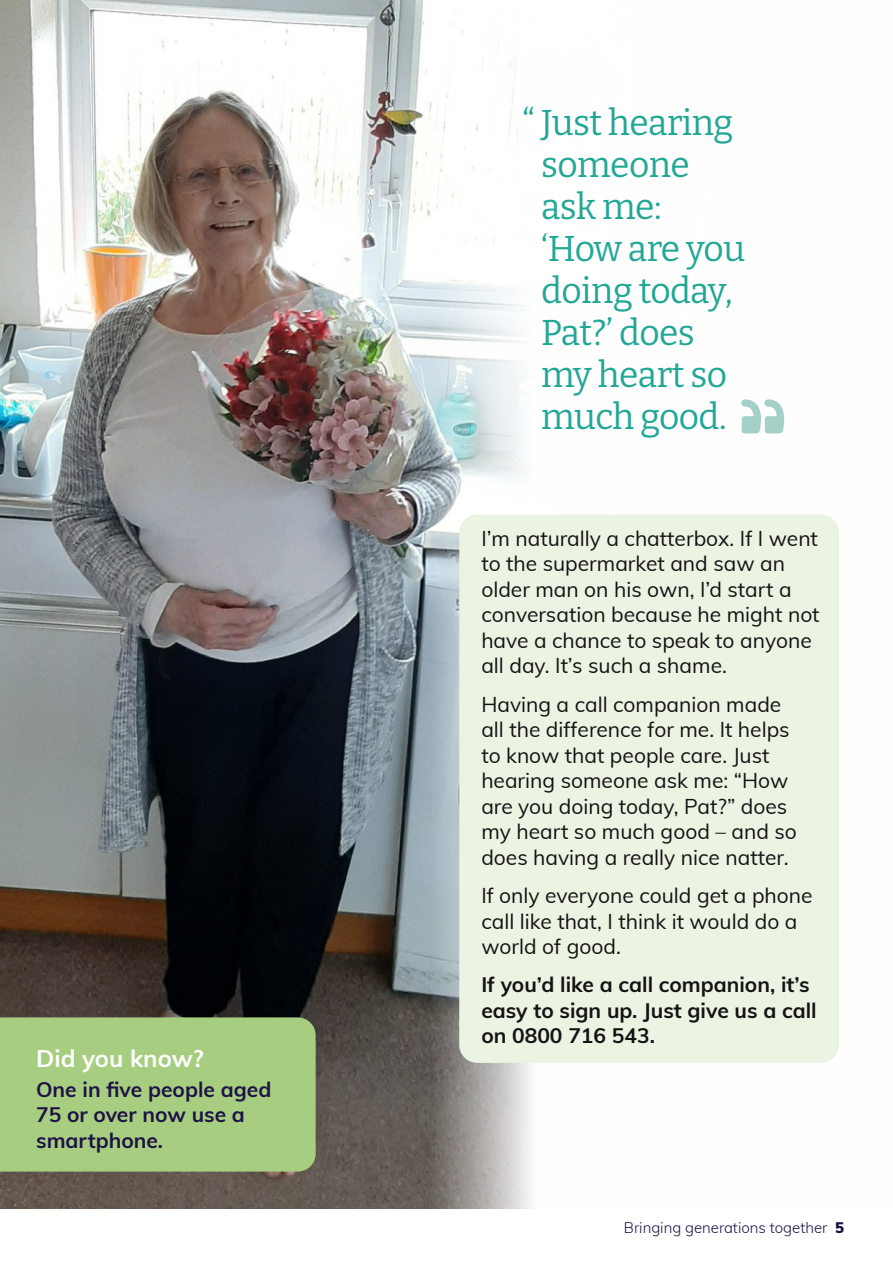
<style>
.page{position:relative;width:893px;height:1263px;background:#fff}
.page>*{position:absolute;margin:0;border:0;box-sizing:border-box;transform-origin:0 0}
.Quote_lg{font:36px/42px "Bitter";letter-spacing:-.015em;color:#21a795}
.t1{font:700 24px "Muli";color:#fff}
.Body{font:21px/25.5px "Muli";color:#131313}
.Body-2{font:700 21px/25.5px "Muli";color:#131313}
.t2{font:700 21px/25.5px "Muli";color:#1e1246}
.t3{font:300 15px "Muli";color:#1e1246}
.s1{font-weight:900}
</style>
<div class="page">
<img style="left:0;top:0;width:839px;height:1209px">
<div style="left:459px;top:514px;width:380px;height:549px;background:#ebf3e2;border-radius:18px"></div>
<div style="left:0;top:1017px;width:316px;height:154px;background:#a7ce80"></div>
<svg style="left:741px;top:399px;width:43px;height:34px"></svg>
<p class="t1" style="left:36px;top:1041px;width:169px">Did you know?</p>
<p class="t2" style="left:36px;top:1075px;width:237px">One in five people aged<br>75 or over now use a smartphone.</p>
<h3 class="Quote_lg" style="left:541px;top:101px;width:206px;text-indent:-19px">“ Just hearing someone ask me: ‘How are you doing today,<br>Pat?’ does my heart so much good.</h3>
<p class="Body" style="left:481px;top:525px;width:340px">I’m naturally a chatterbox. If I went to the supermarket and saw an older man on his own, I’d start a conversation because he might not have a chance to speak to anyone all day. It’s such a shame.</p>
<p class="Body" style="left:481px;top:690px;width:317px">Having a call companion made all the difference for me. It helps to know that people care. Just hearing someone ask me: “How are you doing today, Pat?” does my heart so much good – and so does having a really nice natter.</p>
<p class="Body" style="left:481px;top:882px;width:333px">If only everyone could get a phone call like that, I think it would do a world of good.</p>
<p class="Body-2" style="left:481px;top:971px;width:337px">If you’d like a call companion, it’s easy to sign up. Just give us a call on 0800 716 543.</p>
<p class="t3" style="left:624px;top:1217px;width:222px">Bringing generations together <span class="s1">5</span></p>
</div>
